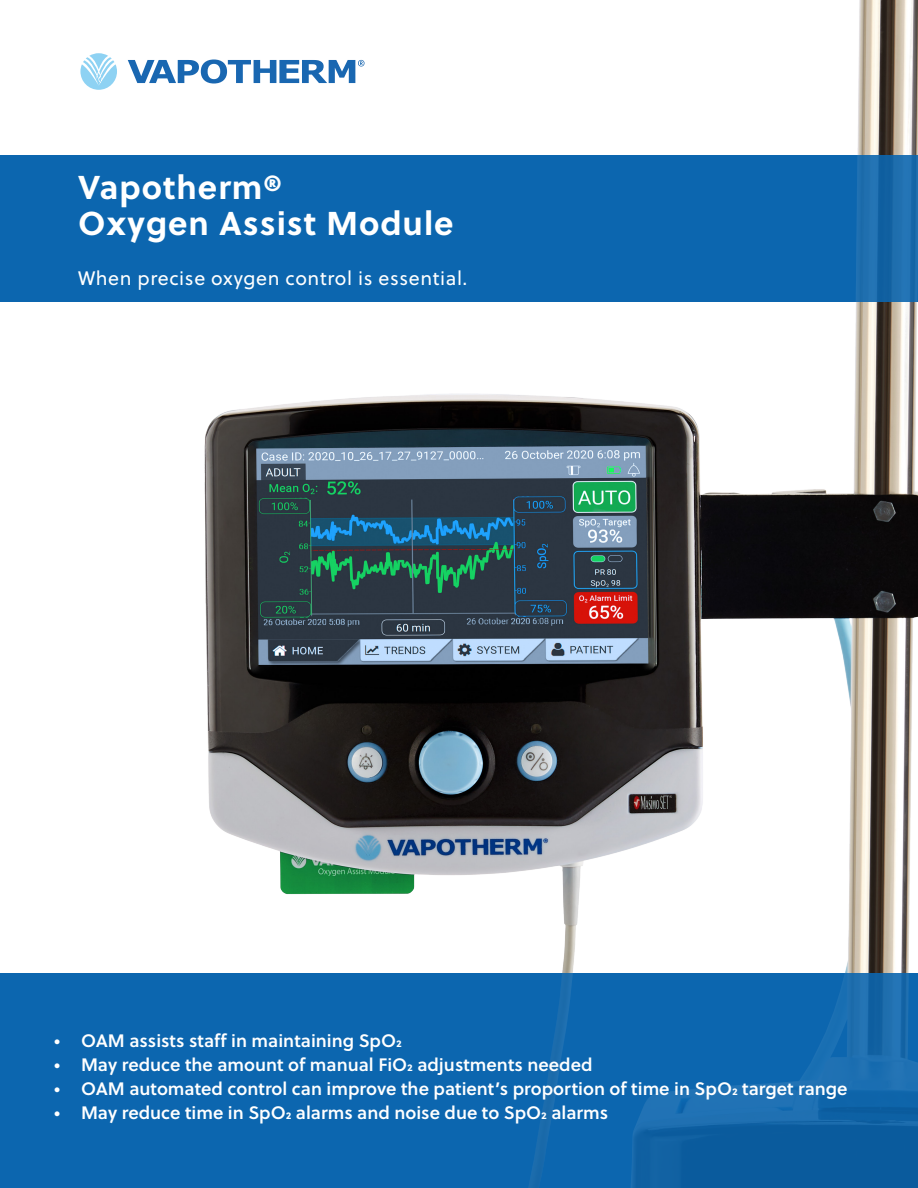
<style>
.page{position:relative;width:918px;height:1188px;background:#fff}
.page>*{position:absolute;margin:0;border:0;box-sizing:border-box;transform-origin:0 0}
.Page_Heading{font:700 33px/36px "Soleil";letter-spacing:.03em;color:#fff}
.Page_Heading-2{font:19.5px "Soleil";letter-spacing:.03em;color:#fff}
.t1{font:18px "Soleil Sb";color:#fff}
</style>
<div class="page">
<img style="left:0;top:0;width:918px;height:973px">
<svg style="left:80px;top:53px;width:37px;height:37px"></svg>
<svg style="left:128px;top:60px;width:237px;height:24px"></svg>
<div style="left:0;top:156px;width:918px;height:146px;background:#0c66af"></div>
<svg style="left:0;top:973px;width:918px;height:215px;background:#0d65ad"></svg>
<p class="Page_Heading" style="left:78px;top:168px;width:377px">Vapotherm®<br>Oxygen Assist Module</p>
<p class="Page_Heading-2" style="left:78px;top:264px;width:391px">When precise oxygen control is essential.</p>
<p class="t1" style="left:54px;top:1027px;width:349px">• OAM assists staff in maintaining SpO2</p>
<p class="t1" style="left:54px;top:1051px;width:540px">• May reduce the amount of manual FiO2 adjustments needed</p>
<p class="t1" style="left:54px;top:1075px;width:795px">• OAM automated control can improve the patient’s proportion of time in SpO2 target range</p>
<p class="t1" style="left:54px;top:1099px;width:556px">• May reduce time in SpO2 alarms and noise due to SpO2 alarms</p>
</div>
